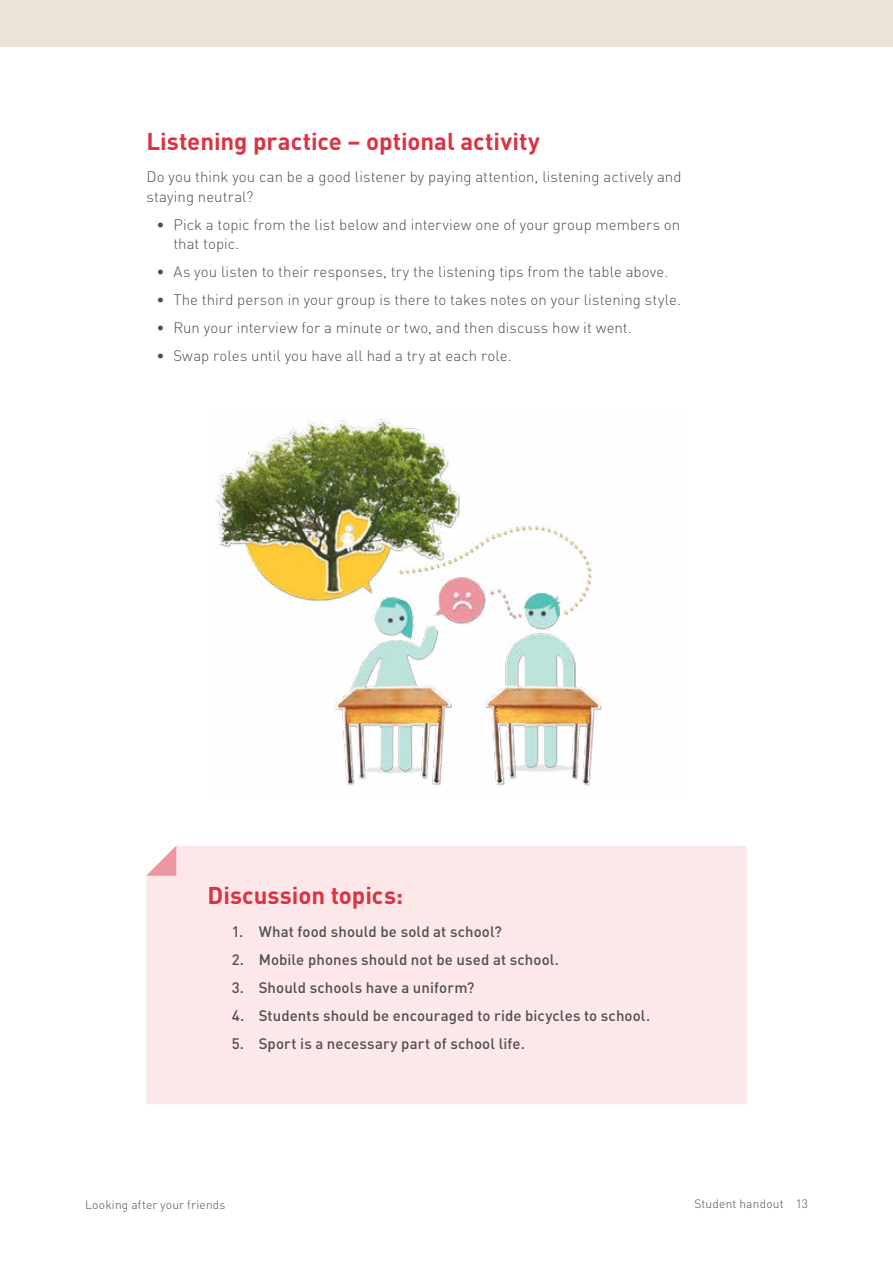
<style>
.page{position:relative;width:893px;height:1263px;background:#fff}
.page>*{position:absolute;margin:0;border:0;box-sizing:border-box;transform-origin:0 0}
.Subhead_1{font:700 24px "DIN Pro";color:#dd3242}
.body_1{font:300 15px/19.5px "DIN Pro";letter-spacing:.005em;color:#4f4e4f}
.t1{font:500 15px "DIN Pro";letter-spacing:.005em;color:#4f4e4f}
.t2{font:300 12px "DIN Pro";letter-spacing:.015em;color:#4f4e4f}
</style>
<div class="page">
<div style="left:0;top:0;width:893px;height:47px;background:#ebe3d6"></div>
<div style="left:146px;top:846px;width:601px;height:258px;background:#fde8e9"></div>
<svg style="left:146px;top:846px;width:30px;height:30px"></svg>
<img style="left:214px;top:416px;width:388px;height:370px">
<h2 class="Subhead_1" style="left:146px;top:125px;width:395px">Listening practice – optional activity</h2>
<p class="body_1" style="left:146px;top:167px;width:537px">Do you think you can be a good listener by paying attention, listening actively and staying neutral?</p>
<p class="body_1" style="left:173px;top:214px;width:508px;text-indent:-17px">• Pick a topic from the list below and interview one of your group members on that topic.</p>
<p class="body_1" style="left:156px;top:262px;width:514px">• As you listen to their responses, try the listening tips from the table above.</p>
<p class="body_1" style="left:156px;top:290px;width:526px">• The third person in your group is there to takes notes on your listening style.</p>
<p class="body_1" style="left:156px;top:318px;width:477px">• Run your interview for a minute or two, and then discuss how it went.</p>
<p class="body_1" style="left:156px;top:346px;width:357px">• Swap roles until you have all had a try at each role.</p>
<h2 class="Subhead_1" style="left:208px;top:879px;width:197px">Discussion topics:</h2>
<p class="t1" style="left:232px;top:921px;width:272px">1. What food should be sold at school?</p>
<p class="t1" style="left:232px;top:949px;width:329px">2. Mobile phones should not be used at school.</p>
<p class="t1" style="left:232px;top:977px;width:244px">3. Should schools have a uniform?</p>
<p class="t1" style="left:232px;top:1005px;width:420px">4. Students should be encouraged to ride bicycles to school.</p>
<p class="t1" style="left:232px;top:1033px;width:295px">5. Sport is a necessary part of school life.</p>
<p class="t2" style="left:85px;top:1196px;width:142px">Looking after your friends</p>
<p class="t2" style="left:694px;top:1195px;width:115px">Student handout 13</p>
</div>
